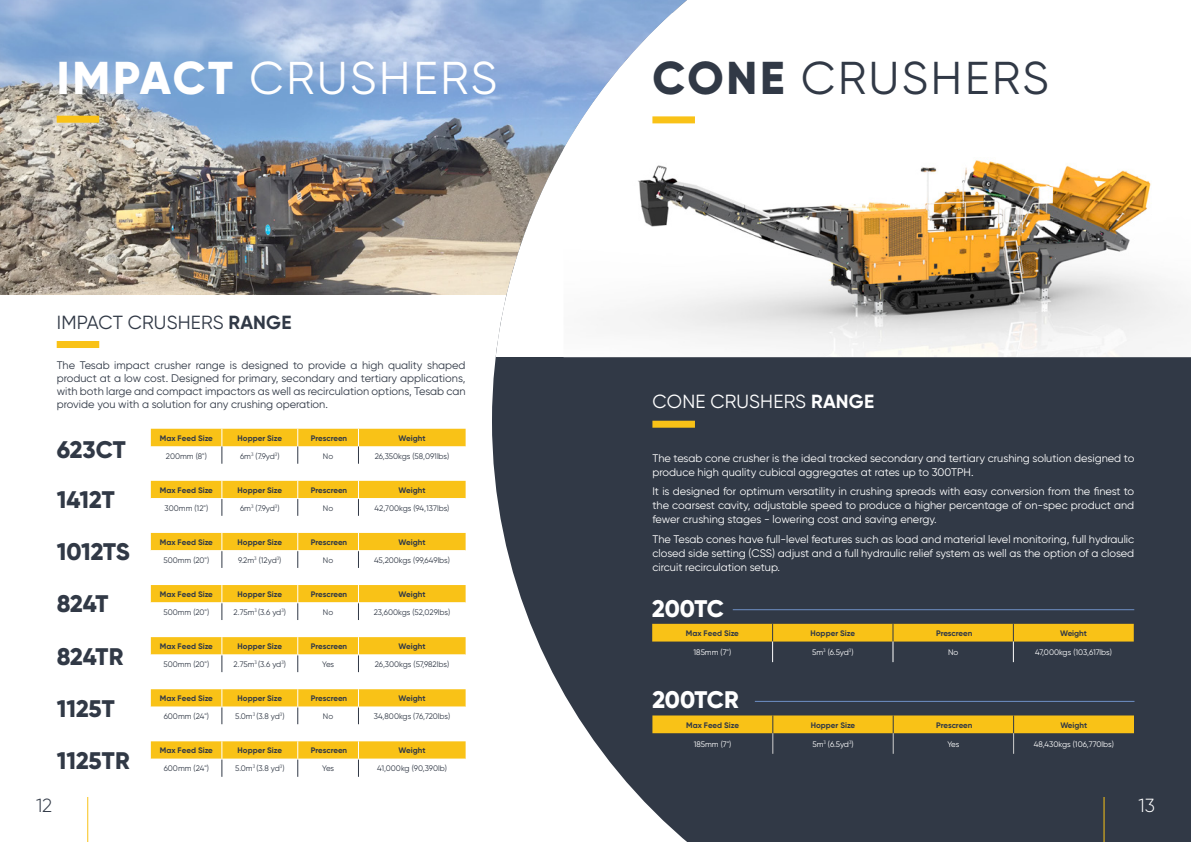
<style>
.page{position:relative;width:1191px;height:842px;background:#fff}
.page>*{position:absolute;margin:0;border:0;box-sizing:border-box;transform-origin:0 0}
.t1{font:46px "Gilroy";color:#313946}
.t2{font:800 46px "Gilroy";color:#fff}
.t3{font:46px "Gilroy";color:#fff}
.t4{font:800 24px/52.1px "Gilroy";letter-spacing:-.01em;color:#313946}
.t5{font:800 24px "Gilroy";letter-spacing:-.01em;color:#fff}
.t6{font:19px "Gilroy";color:#313946}
.t7{font:19px "Gilroy";color:#fff}
.t8{font:700 19px "Gilroy";letter-spacing:.01em;color:#fff}
.t9{font:700 19px "Gilroy";letter-spacing:.01em;color:#313946}
.t10{font:300 19px "Gilroy";color:#313946}
.t11{font:300 19px "Gilroy";color:#fff}
.t12{font:11px/14px "Gilroy";color:#fff}
.t13{font:11px/13px "Gilroy";color:#313946;text-align:justify}
.t14{font:700 8px "Gilroy";color:#313946}
.t15{font:8px "Gilroy";color:#313946}
.t16{font:8px "Gilroy";color:#fff}
.s1{font-weight:400}
.s2{font-weight:800}
</style>
<div class="page">
<hr style="left:87px;top:797px;width:1px;height:45px;background:#f9c217">
<img style="left:0;top:0;width:492px;height:295px">
<svg style="left:492px;top:357px;width:699px;height:485px;background:#424a55"></svg>
<svg style="left:492px;top:0;width:195px;height:357px"></svg>
<img style="left:563px;top:13px;width:626px;height:344px">
<hr style="left:1103px;top:797px;width:1px;height:45px;background:#f9c217">
<div style="left:57px;top:116px;width:42px;height:7px;background:#f9c217"></div>
<div style="left:652px;top:116px;width:43px;height:7px;background:#f9c217"></div>
<hr style="left:733px;top:609px;width:401px;height:1px;background:#6e90c6">
<svg style="left:652px;top:624px;width:481px;height:38px;background:#8d7831"></svg>
<hr style="left:755px;top:701px;width:379px;height:1px;background:#6e90c6">
<svg style="left:151px;top:429px;width:314px;height:35px"></svg>
<div style="left:652px;top:421px;width:43px;height:7px;background:#f9c217"></div>
<div style="left:57px;top:341px;width:42px;height:7px;background:#f9c217"></div>
<svg style="left:151px;top:481px;width:314px;height:35px"></svg>
<svg style="left:151px;top:533px;width:314px;height:35px"></svg>
<svg style="left:151px;top:585px;width:314px;height:35px"></svg>
<svg style="left:151px;top:637px;width:314px;height:36px"></svg>
<svg style="left:151px;top:689px;width:314px;height:36px"></svg>
<svg style="left:151px;top:741px;width:314px;height:36px"></svg>
<svg style="left:652px;top:715px;width:482px;height:39px;background:#8b7731"></svg>
<h1 class="t2" style="left:57px;top:48px;width:225px">IMPACT <span class="s1">CRUSH</span></h1>
<h1 class="t3" style="left:413px;top:49px;width:54px">ERS</h1>
<h3 class="t6" style="left:57px;top:310px;width:43px">IMPACT</h3>
<h3 class="t6" style="left:128px;top:310px;width:14px">CRUSH</h3>
<h3 class="t9" style="left:191px;top:310px;width:102px"><span class="s1">ERS</span> range</h3>
<p class="t13" style="left:57px;top:358px;width:410px">The Tesab impact crusher range is designed to provide a high quality shaped product at a low cost. Designed for primary, secondary and tertiary applications, with both large and compact impactors as well as recirculation options, Tesab can provide you with a solution for any crushing operation.</p>
<h2 class="t4" style="left:57px;top:423px;width:55px">623CT</h2>
<h2 class="t4" style="left:57px;top:474px;width:59px">1412T</h2>
<h2 class="t4" style="left:57px;top:526px;width:75px">1012TS</h2>
<h2 class="t4" style="left:57px;top:578px;width:53px">824T</h2>
<h2 class="t4" style="left:57px;top:630px;width:75px">824TR<br>1125T<br>1125TR</h2>
<p class="t14" style="left:160px;top:433px;width:54px">Max Feed Size</p>
<p class="t14" style="left:238px;top:433px;width:46px">Hopper Size</p>
<p class="t14" style="left:311px;top:433px;width:38px">Prescreen</p>
<p class="t14" style="left:398px;top:433px;width:28px">Weight</p>
<p class="t15" style="left:166px;top:451px;width:42px">200mm (8")</p>
<p class="t15" style="left:240px;top:451px;width:41px">6m<sup>3</sup> (7.9yd<sup>3</sup>)</p>
<p class="t15" style="left:323px;top:451px;width:12px">No</p>
<p class="t15" style="left:375px;top:451px;width:76px">26,350kgs (58,091lbs)</p>
<p class="t14" style="left:160px;top:485px;width:54px">Max Feed Size</p>
<p class="t14" style="left:238px;top:485px;width:46px">Hopper Size</p>
<p class="t14" style="left:311px;top:485px;width:38px">Prescreen</p>
<p class="t14" style="left:398px;top:485px;width:28px">Weight</p>
<p class="t15" style="left:165px;top:503px;width:45px">300mm (12")</p>
<p class="t15" style="left:240px;top:503px;width:41px">6m<sup>3</sup> (7.9yd<sup>3</sup>)</p>
<p class="t15" style="left:323px;top:503px;width:12px">No</p>
<p class="t15" style="left:375px;top:503px;width:76px">42,700kgs (94,137lbs)</p>
<p class="t14" style="left:160px;top:537px;width:54px">Max Feed Size</p>
<p class="t14" style="left:238px;top:537px;width:46px">Hopper Size</p>
<p class="t14" style="left:311px;top:537px;width:38px">Prescreen</p>
<p class="t14" style="left:398px;top:537px;width:28px">Weight</p>
<p class="t15" style="left:163px;top:555px;width:47px">500mm (20")</p>
<p class="t15" style="left:238px;top:555px;width:45px">9.2m<sup>3</sup> (12yd<sup>3</sup>)</p>
<p class="t15" style="left:323px;top:555px;width:12px">No</p>
<p class="t15" style="left:374px;top:555px;width:78px">45,200kgs (99,649lbs)</p>
<p class="t14" style="left:160px;top:589px;width:54px">Max Feed Size</p>
<p class="t14" style="left:238px;top:589px;width:46px">Hopper Size</p>
<p class="t14" style="left:311px;top:589px;width:38px">Prescreen</p>
<p class="t14" style="left:398px;top:589px;width:28px">Weight</p>
<p class="t15" style="left:163px;top:607px;width:47px">500mm (20")</p>
<p class="t15" style="left:234px;top:607px;width:54px">2.75m<sup>3</sup> (3.6 yd<sup>3</sup>)</p>
<p class="t15" style="left:323px;top:607px;width:12px">No</p>
<p class="t15" style="left:374px;top:607px;width:78px">23,600kgs (52,029lbs)</p>
<p class="t14" style="left:160px;top:641px;width:54px">Max Feed Size</p>
<p class="t14" style="left:238px;top:641px;width:46px">Hopper Size</p>
<p class="t14" style="left:311px;top:641px;width:38px">Prescreen</p>
<p class="t14" style="left:398px;top:641px;width:28px">Weight</p>
<p class="t15" style="left:163px;top:659px;width:47px">500mm (20")</p>
<p class="t15" style="left:234px;top:659px;width:54px">2.75m<sup>3</sup> (3.6 yd<sup>3</sup>)</p>
<p class="t15" style="left:322px;top:659px;width:14px">Yes</p>
<p class="t15" style="left:375px;top:659px;width:76px">26,300kgs (57,982lbs)</p>
<p class="t14" style="left:160px;top:693px;width:54px">Max Feed Size</p>
<p class="t14" style="left:238px;top:693px;width:46px">Hopper Size</p>
<p class="t14" style="left:311px;top:693px;width:38px">Prescreen</p>
<p class="t14" style="left:398px;top:693px;width:28px">Weight</p>
<p class="t15" style="left:164px;top:711px;width:47px">600mm (24")</p>
<p class="t15" style="left:235px;top:711px;width:51px">5.0m<sup>3</sup> (3.8 yd<sup>3</sup>)</p>
<p class="t15" style="left:323px;top:711px;width:12px">No</p>
<p class="t15" style="left:374px;top:711px;width:78px">34,800kgs (76,720lbs)</p>
<p class="t14" style="left:160px;top:746px;width:54px">Max Feed Size</p>
<p class="t14" style="left:238px;top:746px;width:46px">Hopper Size</p>
<p class="t14" style="left:311px;top:746px;width:38px">Prescreen</p>
<p class="t14" style="left:398px;top:746px;width:28px">Weight</p>
<p class="t15" style="left:164px;top:763px;width:47px">600mm (24")</p>
<p class="t15" style="left:235px;top:763px;width:51px">5.0m<sup>3</sup> (3.8 yd<sup>3</sup>)</p>
<p class="t15" style="left:322px;top:763px;width:14px">Yes</p>
<p class="t15" style="left:377px;top:763px;width:72px">41,000kg (90,390lb)</p>
<h1 class="t1" style="left:652px;top:50px;width:181px"><span class="s2">CONE</span> CRUSH</h1>
<h1 class="t1" style="left:965px;top:50px;width:54px">ERS</h1>
<h3 class="t7" style="left:652px;top:390px;width:15px">CON</h3>
<h3 class="t7" style="left:695px;top:390px;width:29px">E CRUSH</h3>
<h3 class="t8" style="left:773px;top:390px;width:102px"><span class="s1">ERS</span> range</h3>
<p class="t12" style="left:652px;top:451px;width:483px">The tesab cone crusher is the ideal tracked secondary and tertiary crushing solution designed to produce high quality cubical aggregates at rates up to 300TPH .</p>
<p class="t12" style="left:652px;top:484px;width:483px;text-align:justify">It is designed for optimum versatility in crushing spreads with easy conversion from the finest to the coarsest cavity, adjustable speed to produce a higher percentage of on-spec product and fewer crushing stages - lowering cost and saving energy.</p>
<p class="t12" style="left:652px;top:532px;width:483px">The Tesab cones have full-level features such as load and material level monitoring, full hydraulic closed side setting (CSS</p>
<p class="t12" style="left:652px;top:546px;width:483px;text-indent:120px">) adjust and a full hydraulic relief system as well as the option of a closed circuit recirculation setup.</p>
<h2 class="t5" style="left:652px;top:593px;width:58px">200TC</h2>
<p class="t14" style="left:686px;top:628px;width:54px">Max Feed Size</p>
<p class="t14" style="left:810px;top:628px;width:46px">Hopper Size</p>
<p class="t14" style="left:936px;top:628px;width:38px">Prescreen</p>
<p class="t14" style="left:1060px;top:628px;width:28px">Weight</p>
<p class="t16" style="left:693px;top:647px;width:39px">185mm (7")</p>
<p class="t16" style="left:812px;top:647px;width:43px">5m<sup>3</sup> (6.5yd<sup>3</sup>)</p>
<p class="t16" style="left:948px;top:647px;width:12px">No</p>
<p class="t16" style="left:1035px;top:647px;width:78px">47,000kgs (103,617lbs)</p>
<h2 class="t5" style="left:652px;top:685px;width:88px">200TCR</h2>
<p class="t14" style="left:686px;top:720px;width:54px">Max Feed Size</p>
<p class="t14" style="left:811px;top:720px;width:46px">Hopper Size</p>
<p class="t14" style="left:936px;top:720px;width:38px">Prescreen</p>
<p class="t14" style="left:1060px;top:720px;width:28px">Weight</p>
<p class="t16" style="left:694px;top:739px;width:39px">185mm (7")</p>
<p class="t16" style="left:812px;top:739px;width:43px">5m<sup>3</sup> (6.5yd<sup>3</sup>)</p>
<p class="t16" style="left:947px;top:739px;width:14px">Yes</p>
<p class="t16" style="left:1033px;top:739px;width:82px">48,430kgs (106,770lbs)</p>
<h3 class="t10" style="left:36px;top:794px;width:18px">12</h3>
<h3 class="t11" style="left:1138px;top:794px;width:18px">13</h3>
</div>
